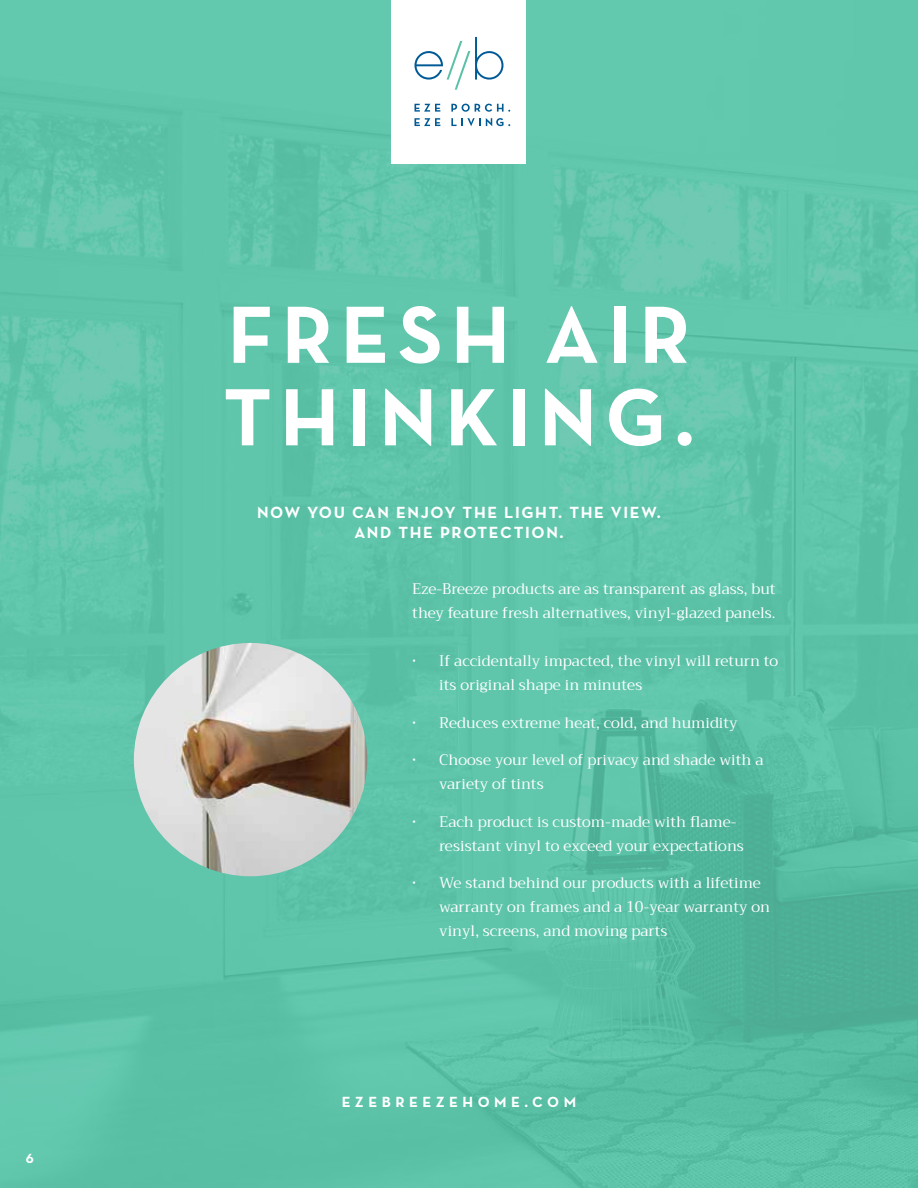
<style>
.page{position:relative;width:918px;height:1188px;background:#5ac1a7}
.page>*{position:absolute;margin:0;border:0;box-sizing:border-box;transform-origin:0 0}
.t1{font:700 82.5px/82.5px "Neutraface Text";letter-spacing:.1em;color:#fff}
.t2{font:700 16.5px/19.8px "Neutraface Text";letter-spacing:.1em;color:#fff;text-align:center}
.t3{font:15px/24px "Trirong";color:#fff}
.t4{font:700 15px "Neutraface Text";letter-spacing:.3em;color:#fff}
.t5{font:700 13.5px "Neutraface Text";color:#fff}
</style>
<div class="page">
<div style="left:392px;top:0;width:134px;height:163px;background:#fff"></div>
<svg style="left:415px;top:37px;width:88px;height:53px"></svg>
<svg style="left:415px;top:104px;width:25px;height:8px"></svg>
<svg style="left:451px;top:104px;width:59px;height:8px"></svg>
<svg style="left:415px;top:118px;width:25px;height:8px"></svg>
<svg style="left:451px;top:118px;width:59px;height:8px"></svg>
<img style="left:134px;top:643px;width:233px;height:233px;border-radius:117px">
<p class="t5" style="left:26px;top:1149px;width:10px">6</p>
<h1 class="t1" style="left:223px;top:293px;width:473px">FRESH AIR<br>THINKING.</h1>
<p class="t2" style="left:257px;top:503px;width:405px">NOW YOU CAN ENJOY THE LIGHT. THE VIEW.<br>AND THE PROTECTION.</p>
<p class="t3" style="left:412px;top:577px;width:365px">Eze-Breeze products are as transparent as glass, but they feature fresh alternatives, vinyl-glazed panels.</p>
<p class="t3" style="left:439px;top:649px;width:341px;text-indent:-27px">• If accidentally impacted, the vinyl will return to its original shape in minutes</p>
<p class="t3" style="left:412px;top:711px;width:327px">• Reduces extreme heat, cold, and humidity</p>
<p class="t3" style="left:439px;top:748px;width:326px;text-indent:-27px">• Choose your level of privacy and shade with a variety of tints</p>
<p class="t3" style="left:439px;top:810px;width:306px;text-indent:-27px">• Each product is custom-made with flame&shy;resistant vinyl to exceed your expectations</p>
<p class="t3" style="left:439px;top:871px;width:332px;text-indent:-27px">• We stand behind our products with a lifetime warranty on frames and a 10-year warranty on vinyl, screens, and moving parts</p>
<p class="t4" style="left:342px;top:1093px;width:236px">EZEBREEZEHOME.COM</p>
</div>
